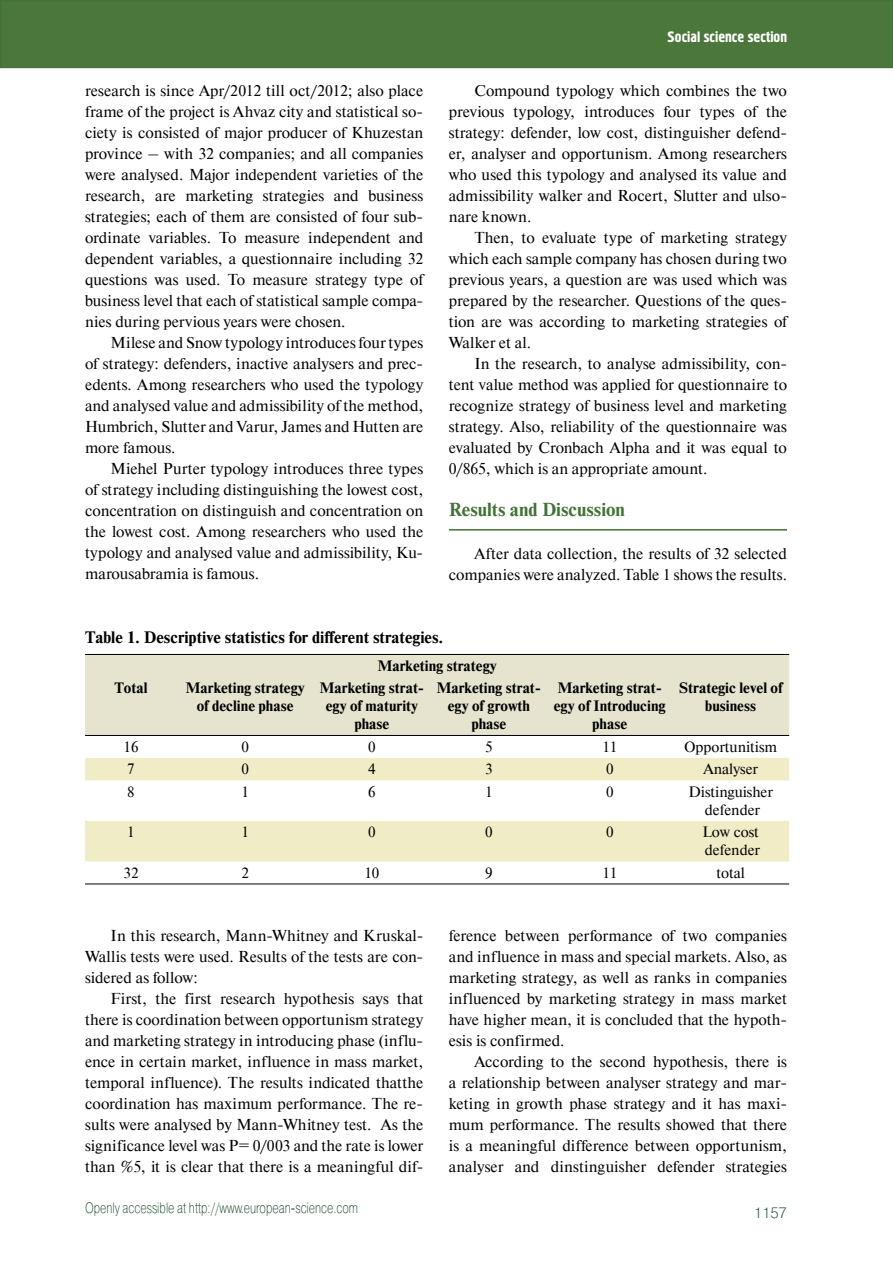
<style>
.page{position:relative;width:893px;height:1263px;background:#fff}
.page>*{position:absolute;margin:0;border:0;box-sizing:border-box;transform-origin:0 0}
.t1{font:700 18.75px "Newton C";color:#437236}
.t2{font:700 16.5px "Newton C";color:#000}
.t3{font:15.75px/21px "Newton C";letter-spacing:.005em;color:#000;text-align:justify}
.t4{font:700 15px/18px "Newton C";color:#000;text-align:center}
.t5{font:15px/18px "Newton C";color:#000;text-align:center}
.t6{font:15px "Pragmatica Light C";color:#0d3f20;scale:.75 1}
.t7{font:15px "Hermes C";color:#fff}
.t8{font:15px "Pragmatica Light C";color:#0d3f20}
</style>
<div class="page">
<div style="left:1px;top:1px;width:891px;height:66px;background:#4b773b"></div>
<div style="left:0;top:0;width:892px;height:68px;border:2px solid #437236"></div>
<hr style="left:449px;top:529px;width:338px;height:2px;background:#437236">
<div style="left:85px;top:655px;width:704px;height:80px;background:#e6e4cf"></div>
<svg style="left:85px;top:861px;width:704px;height:23px"></svg>
<svg style="left:85px;top:758px;width:704px;height:103px;fill:#f0ecc6"></svg>
<hr style="left:85px;top:654px;width:704px;height:1px;background:#000">
<hr style="left:85px;top:735px;width:704px;height:1px;background:#000">
<hr style="left:85px;top:884px;width:704px;height:1px;background:#000">
<p class="t3" style="left:85px;top:81px;width:340px">research is since Apr/2012 till oct/2012; also place frame of the project is Ahvaz city and statistical so&shy;ciety is consisted of major producer of Khuzestan province – with 32 companies; and all companies were analysed. Major independent varieties of the research, are marketing strategies and business strategies; each of them are consisted of four sub&shy;ordinate variables. To measure independent and dependent variables, a questionnaire including 32 questions was used. To measure strategy type of business level that each of statistical sample compa&shy;nies during pervious years were chosen.</p>
<p class="t3" style="left:85px;top:333px;width:340px;text-indent:26px">Milese and Snow typology introduces four types of strategy: defenders, inactive analysers and prec&shy;edents. Among researchers who used the typology and analysed value and admissibility of the method, Humbrich, Slutter and Varur, James and Hutten are more famous.</p>
<p class="t3" style="left:85px;top:459px;width:340px;text-indent:26px">Miehel Purter typology introduces three types of strategy including distinguishing the lowest cost, concentration on distinguish and concentration on the lowest cost. Among researchers who used the typology and analysed value and admissibility, Ku&shy;marousabramia is famous.</p>
<p class="t7" style="left:667px;top:32px;width:121px">Social science section</p>
<p class="t3" style="left:449px;top:81px;width:340px;text-indent:26px">Compound typology which combines the two previous typology, introduces four types of the strategy: defender, low cost, distinguisher defend&shy;er, analyser and opportunism. Among researchers who used this typology and analysed its value and admissibility walker and Rocert, Slutter and ulso&shy;nare known.</p>
<p class="t3" style="left:449px;top:228px;width:340px;text-indent:26px">Then, to evaluate type of marketing strategy which each sample company has chosen during two previous years, a question are was used which was prepared by the researcher. Questions of the ques&shy;tion are was according to marketing strategies of Walker et al.</p>
<p class="t3" style="left:449px;top:354px;width:340px;text-indent:26px">In the research, to analyse admissibility, con&shy;tent value method was applied for questionnaire to recognize strategy of business level and marketing strategy. Also, reliability of the questionnaire was evaluated by Cronbach Alpha and it was equal to 0/865, which is an appropriate amount.</p>
<p class="t1" style="left:449px;top:502px;width:178px">Results and Discussion</p>
<p class="t3" style="left:449px;top:544px;width:340px;text-align:right">After data collection, the results of 32 selected companies were analyzed. Table 1 shows the results.</p>
<p class="t2" style="left:85px;top:631px;width:360px">Table 1. Descriptive statistics for different strategies.</p>
<p class="t4" style="left:377px;top:658px;width:121px">Marketing strategy</p>
<p class="t4" style="left:114px;top:680px;width:34px">Total</p>
<p class="t4" style="left:185px;top:680px;width:121px">Marketing strategy of decline phase</p>
<p class="t4" style="left:319px;top:680px;width:106px">Marketing strat&shy;egy of maturity phase</p>
<p class="t4" style="left:436px;top:680px;width:106px">Marketing strat&shy;egy of growth phase</p>
<p class="t4" style="left:554px;top:680px;width:113px">Marketing strat&shy;egy of Introducing phase</p>
<p class="t4" style="left:678px;top:680px;width:105px">Strategic level of business</p>
<p class="t5" style="left:123px;top:739px;width:16px">16</p>
<p class="t5" style="left:241px;top:739px;width:9px">0</p>
<p class="t5" style="left:368px;top:739px;width:9px">0</p>
<p class="t5" style="left:485px;top:739px;width:9px">5</p>
<p class="t5" style="left:602px;top:739px;width:16px">11</p>
<p class="t5" style="left:684px;top:739px;width:94px">Opportunitism</p>
<p class="t5" style="left:127px;top:761px;width:9px">7</p>
<p class="t5" style="left:241px;top:761px;width:9px">0</p>
<p class="t5" style="left:368px;top:761px;width:9px">4</p>
<p class="t5" style="left:485px;top:761px;width:9px">3</p>
<p class="t5" style="left:606px;top:761px;width:9px">0</p>
<p class="t5" style="left:703px;top:761px;width:56px">Analyser</p>
<p class="t5" style="left:127px;top:784px;width:9px">8</p>
<p class="t5" style="left:241px;top:784px;width:9px">1</p>
<p class="t5" style="left:368px;top:784px;width:9px">6</p>
<p class="t5" style="left:485px;top:784px;width:9px">1</p>
<p class="t5" style="left:606px;top:784px;width:9px">0</p>
<p class="t5" style="left:688px;top:784px;width:86px">Distinguisher defender</p>
<p class="t5" style="left:127px;top:824px;width:9px">1</p>
<p class="t5" style="left:241px;top:824px;width:9px">1</p>
<p class="t5" style="left:368px;top:824px;width:9px">0</p>
<p class="t5" style="left:485px;top:824px;width:9px">0</p>
<p class="t5" style="left:606px;top:824px;width:9px">0</p>
<p class="t5" style="left:702px;top:824px;width:59px;text-align:left">Low cost defender</p>
<p class="t5" style="left:123px;top:865px;width:17px">32</p>
<p class="t5" style="left:241px;top:865px;width:9px">2</p>
<p class="t5" style="left:364px;top:865px;width:16px">10</p>
<p class="t5" style="left:485px;top:865px;width:9px">9</p>
<p class="t5" style="left:602px;top:865px;width:16px">11</p>
<p class="t5" style="left:716px;top:865px;width:30px">total</p>
<p class="t3" style="left:85px;top:926px;width:340px;text-indent:26px">In this research, Mann-Whitney and Kruskal-Wallis tests were used. Results of the tests are con&shy;sidered as follow:</p>
<p class="t3" style="left:85px;top:989px;width:340px;text-indent:26px">First, the first research hypothesis says that there is coordination between opportunism strategy and marketing strategy in introducing phase (influ&shy;ence in certain market, influence in mass market, temporal influence). The results indicated thatthe coordination has maximum performance. The re&shy;sults were analysed by Mann-Whitney test. As the significance level was P= 0/003 and the rate is lower than %5, it is clear that there is a meaningful dif-</p>
<p class="t6" style="left:85px;top:1202px;width:365px">Openly accessible at http://www.european-science.com</p>
<p class="t3" style="left:449px;top:926px;width:340px">ference between performance of two companies and influence in mass and special markets. Also, as marketing strategy, as well as ranks in companies influenced by marketing strategy in mass market have higher mean, it is concluded that the hypoth&shy;esis is confirmed.</p>
<p class="t3" style="left:449px;top:1052px;width:340px;text-indent:26px">According to the second hypothesis, there is a relationship between analyser strategy and mar&shy;keting in growth phase strategy and it has maxi&shy;mum performance. The results showed that there is a meaningful difference between opportunism, analyser and dinstinguisher defender strategies</p>
<p class="t8" style="left:753px;top:1208px;width:35px">1157</p>
</div>
